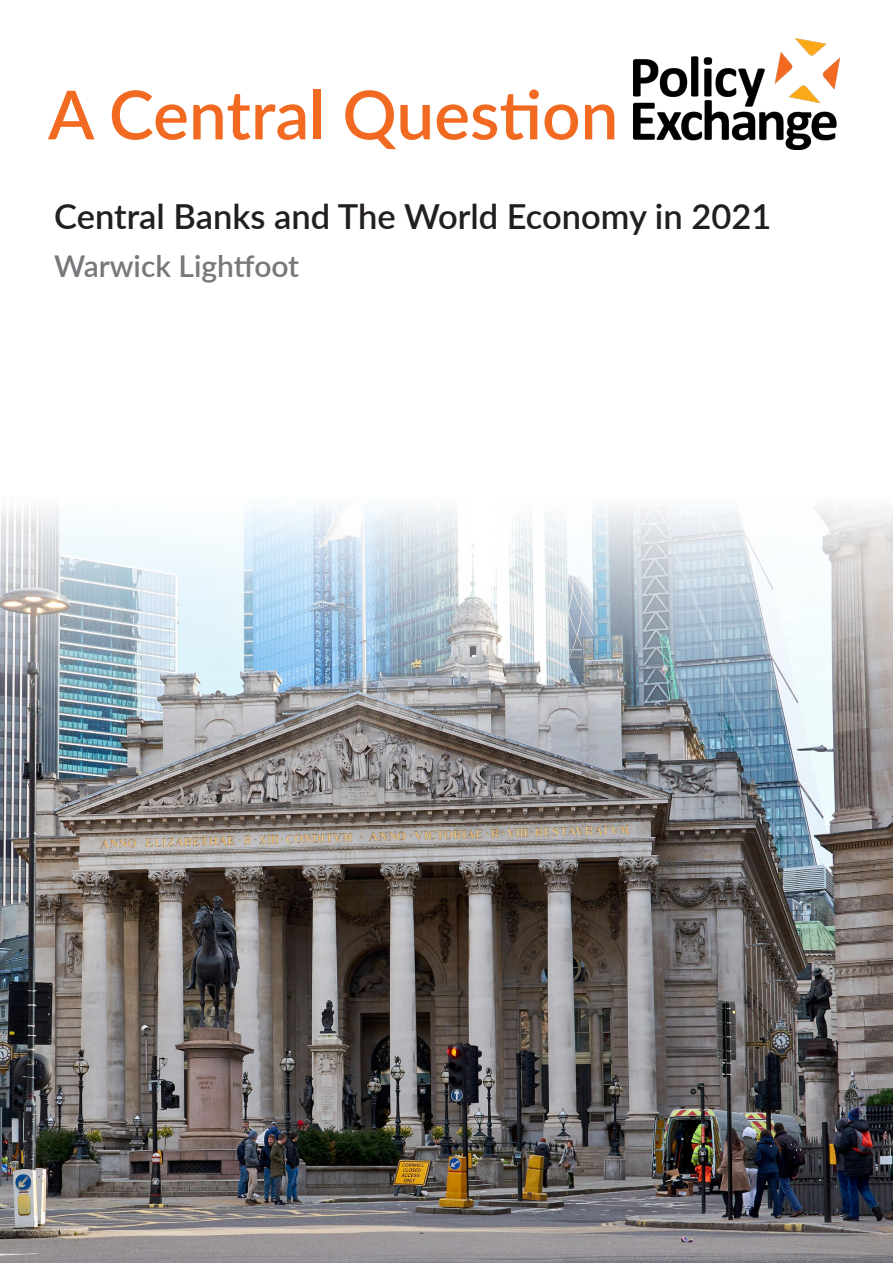
<style>
.page{position:relative;width:893px;height:1263px;background:#fff}
.page>*{position:absolute;margin:0;border:0;box-sizing:border-box;transform-origin:0 0}
.t1{font:600 67.5px "Lato";color:#f26921}
.Subtitle{font:600 34.5px "Lato";color:#231f20}
.Byline{font:600 30px "Lato";color:#77787b}
</style>
<div class="page">
<img style="left:634px;top:39px;width:205px;height:110px">
<img style="left:0;top:505px;width:893px;height:758px">
<p class="t1" style="left:48px;top:66px;width:572px">A Central Question</p>
<p class="Subtitle" style="left:54px;top:191px;width:719px">Central Banks and The World Economy in 2021</p>
<p class="Byline" style="left:54px;top:245px;width:247px">Warwick Lightfoot</p>
</div>
